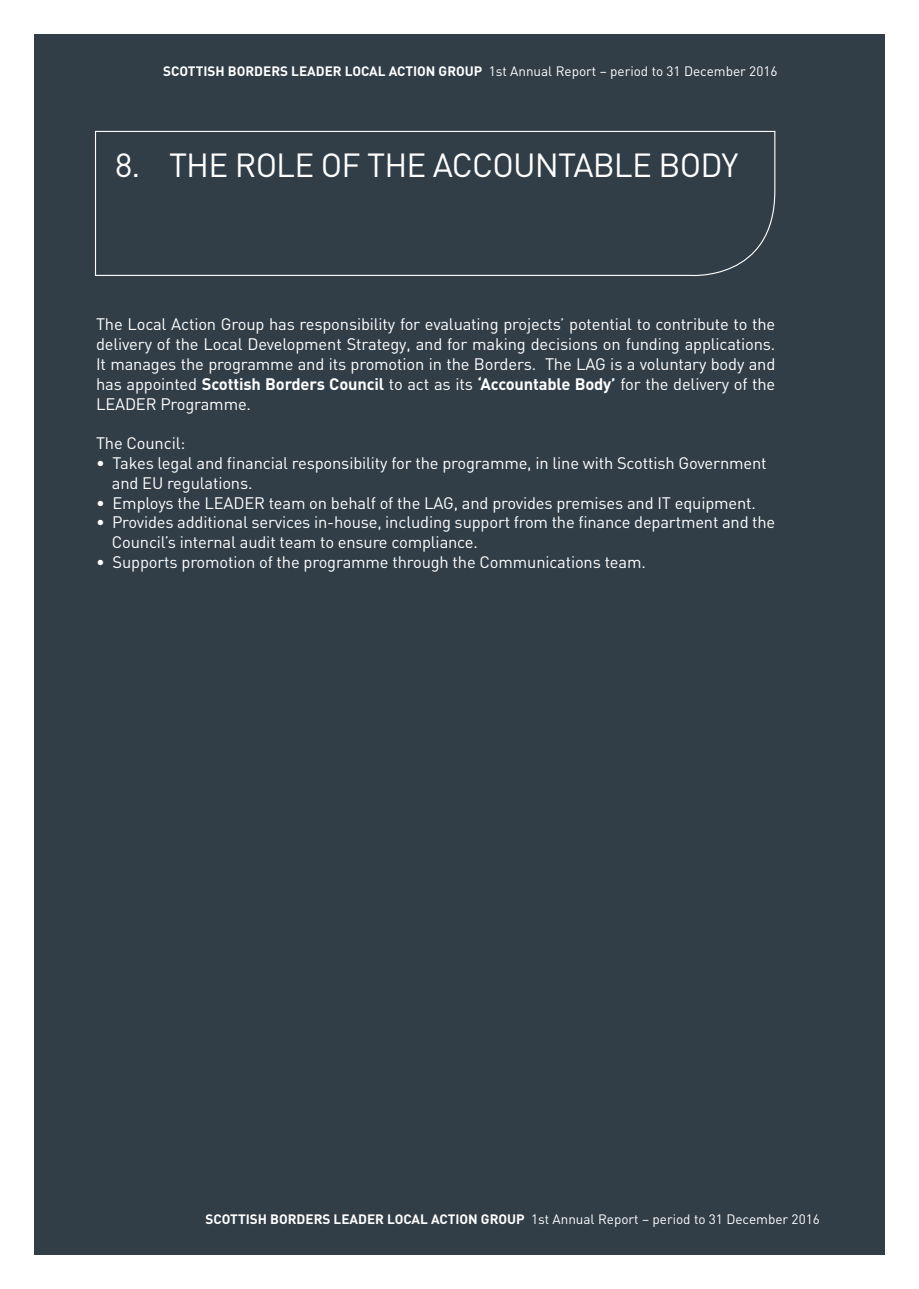
<style>
.page{position:relative;width:919px;height:1289px;background:#fff}
.page>*{position:absolute;margin:0;border:0;box-sizing:border-box;transform-origin:0 0}
.Body_Copy{font:33px "DIN";letter-spacing:-.025em;color:#fff}
.Paragraph_Style_1{font:16.5px/19.8px "DIN";letter-spacing:-.01em;color:#fff;text-align:justify}
.t1{font:13.5px "DIN";color:#fff}
.s1{font-weight:700}
</style>
<div class="page">
<div style="left:34px;top:34px;width:850px;height:1220px;background:#313e48"></div>
<svg style="left:95px;top:130px;width:680px;height:146px"></svg>
<p class="t1" style="left:163px;top:62px;width:615px"><span class="s1">SCOTTISH BORDERS LEADER LOCAL ACTION GROUP</span> 1st Annual Report – period to 31 December 2016</p>
<p class="Body_Copy" style="left:115px;top:144px;width:624px">8. THE ROLE OF THE ACCOUNTABLE BODY</p>
<p class="Paragraph_Style_1" style="left:96px;top:314px;width:680px">The Local Action Group has responsibility for evaluating projects’ potential to contribute to the delivery of the Local Development Strategy, and for making decisions on funding applications.<br>It manages the programme and its promotion in the Borders. The LAG is a voluntary body and has appointed <span class="s1">Scottish Borders Council</span> to act as its <span class="s1">‘Accountable Body’</span> for the delivery of the LEADER Programme.</p>
<p class="Paragraph_Style_1" style="left:96px;top:433px;width:91px">The Council:</p>
<p class="Paragraph_Style_1" style="left:96px;top:453px;width:672px">• Takes legal and financial responsibility for the programme, in line with Scottish Government</p>
<p class="Paragraph_Style_1" style="left:112px;top:472px;width:142px">and EU regulations.</p>
<p class="Paragraph_Style_1" style="left:96px;top:492px;width:661px">• Employs the LEADER team on behalf of the LAG, and provides premises and IT equipment.</p>
<p class="Paragraph_Style_1" style="left:96px;top:512px;width:680px">• Provides additional services in-house, including support from the finance department and the</p>
<p class="Paragraph_Style_1" style="left:112px;top:532px;width:367px">Council’s internal audit team to ensure compliance.</p>
<p class="Paragraph_Style_1" style="left:96px;top:552px;width:551px">• Supports promotion of the programme through the Communications team.</p>
<p class="t1" style="left:205px;top:1210px;width:615px"><span class="s1">SCOTTISH BORDERS LEADER LOCAL ACTION GROUP</span> 1st Annual Report – period to 31 December 2016</p>
</div>
